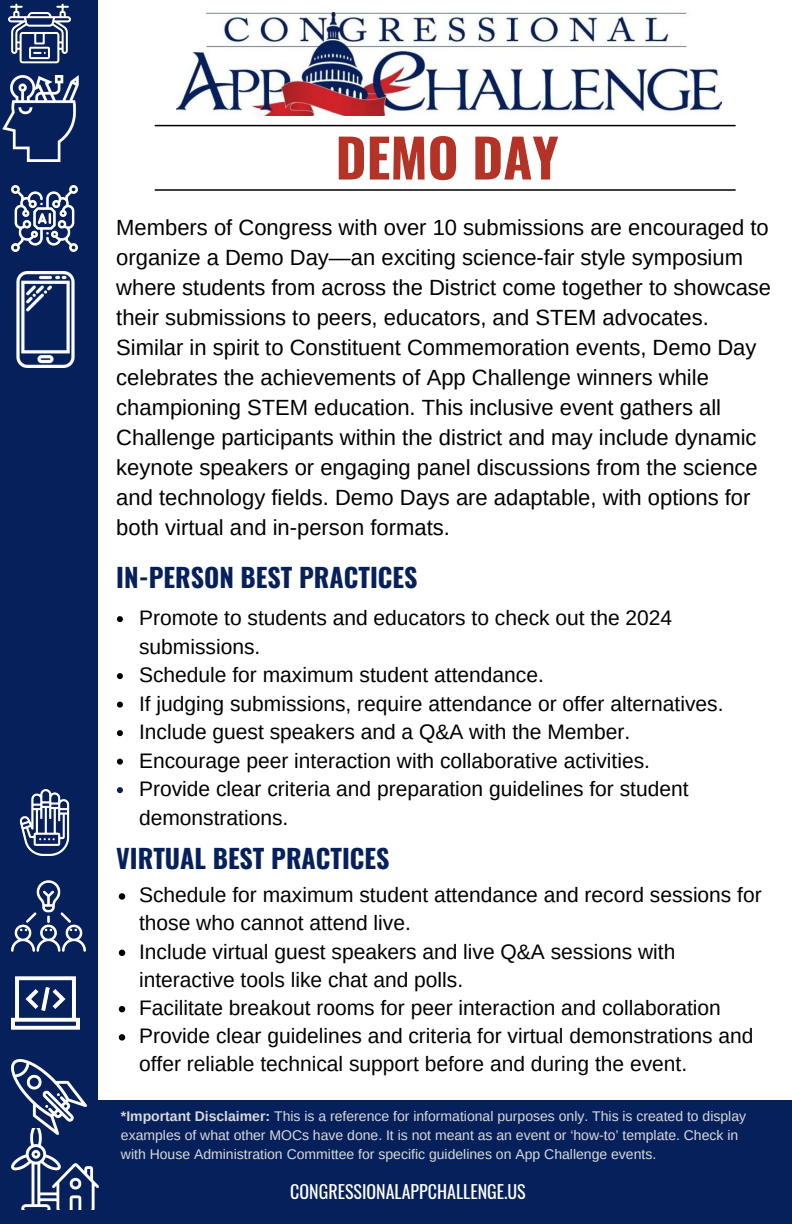
<style>
.page{position:relative;width:792px;height:1224px;background:#06205c}
.page>*{position:absolute;margin:0;border:0;box-sizing:border-box;transform-origin:0 0}
.t1{font:700 53px "Oswald";color:#b43327}
.t2{font:700 26px "Oswald";color:#06205c}
.t3{font:22px/30px "Arimo";color:#000}
.t4{font:21px/28.2px "Arimo";color:#000}
.t5{font:18px "Oswald";color:#fff}
.t6{font:14px/18.6px "Arimo";color:#d9d9d9}
.s1{font-weight:700}
</style>
<div class="page">
<div style="left:98px;top:0;width:694px;height:1099px;background:#fff"></div>
<img style="left:9px;top:3px;width:61px;height:61px">
<img style="left:2px;top:76px;width:77px;height:85px">
<img style="left:11px;top:185px;width:66px;height:66px">
<img style="left:16px;top:271px;width:59px;height:96px">
<img style="left:11px;top:1135px;width:87px;height:75px">
<img style="left:12px;top:880px;width:73px;height:72px">
<img style="left:12px;top:1060px;width:75px;height:75px">
<img style="left:12px;top:976px;width:67px;height:54px">
<img style="left:19px;top:790px;width:51px;height:66px">
<hr style="left:155px;top:125px;width:580px;height:1px;background:#000">
<hr style="left:155px;top:189px;width:580px;height:2px;background:#000">
<img style="left:177px;top:12px;width:544px;height:104px">
<svg style="left:117px;top:616px;width:6px;height:6px"></svg>
<svg style="left:117px;top:673px;width:6px;height:6px"></svg>
<svg style="left:117px;top:702px;width:6px;height:6px"></svg>
<svg style="left:117px;top:730px;width:6px;height:6px"></svg>
<svg style="left:117px;top:759px;width:6px;height:6px"></svg>
<svg style="left:117px;top:787px;width:6px;height:6px"></svg>
<svg style="left:119px;top:893px;width:6px;height:7px"></svg>
<svg style="left:119px;top:950px;width:6px;height:6px"></svg>
<svg style="left:119px;top:1006px;width:6px;height:6px"></svg>
<svg style="left:119px;top:1034px;width:6px;height:7px"></svg>
<h1 class="t1" style="left:336px;top:116px;width:225px">DEMO DAY</h1>
<p class="t3" style="left:116px;top:212px;width:656px">Members of Congress with over 10 submissions are encouraged to organize a Demo Day—an exciting science-fair style symposium where students from across the District come together to showcase their submissions to peers, educators, and STEM advocates.<br>Similar in spirit to Constituent Commemoration events, Demo Day celebrates the achievements of App Challenge winners while championing STEM education. This inclusive event gathers all Challenge participants within the district and may include dynamic keynote speakers or engaging panel discussions from the science and technology fields. Demo Days are adaptable, with options for both virtual and in-person formats.</p>
<p class="t2" style="left:116px;top:557px;width:303px">IN-PERSON BEST PRACTICES</p>
<p class="t4" style="left:139px;top:604px;width:535px">Promote to students and educators to check out the 2024 submissions.</p>
<p class="t4" style="left:139px;top:661px;width:406px">Schedule for maximum student attendance.</p>
<p class="t4" style="left:139px;top:689px;width:586px">If judging submissions, require attendance or offer alternatives.</p>
<p class="t4" style="left:139px;top:718px;width:493px">Include guest speakers and a Q&amp;A with the Member.</p>
<p class="t4" style="left:139px;top:746px;width:512px">Encourage peer interaction with collaborative activities.</p>
<h2 class="t4" style="left:139px;top:775px;width:551px">Provide clear criteria and preparation guidelines for student demonstrations.</h2>
<h4 class="t2" style="left:116px;top:838px;width:275px">VIRTUAL BEST PRACTICES</h4>
<p class="t4" style="left:139px;top:881px;width:624px">Schedule for maximum student attendance and record sessions for those who cannot attend live.</p>
<p class="t4" style="left:139px;top:937px;width:538px">Include virtual guest speakers and live Q&amp;A sessions with interactive tools like chat and polls.</p>
<p class="t4" style="left:139px;top:994px;width:583px">Facilitate breakout rooms for peer interaction and collaboration</p>
<p class="t4" style="left:139px;top:1022px;width:616px">Provide clear guidelines and criteria for virtual demonstrations and offer reliable technical support before and during the event.</p>
<h3 class="t6" style="left:121px;top:1107px;width:627px"><span class="s1">*Important Disclaimer:</span> This is a reference for informational purposes only. This is created to display examples of what other MOCs have done. It is not meant as an event or ‘how-to’ template. Check in with House Administration Committee for specific guidelines on App Challenge events.</h3>
<h2 class="t5" style="left:290px;top:1178px;width:237px">CONGRESSIONALAPPCHALLENGE.US</h2>
</div>
